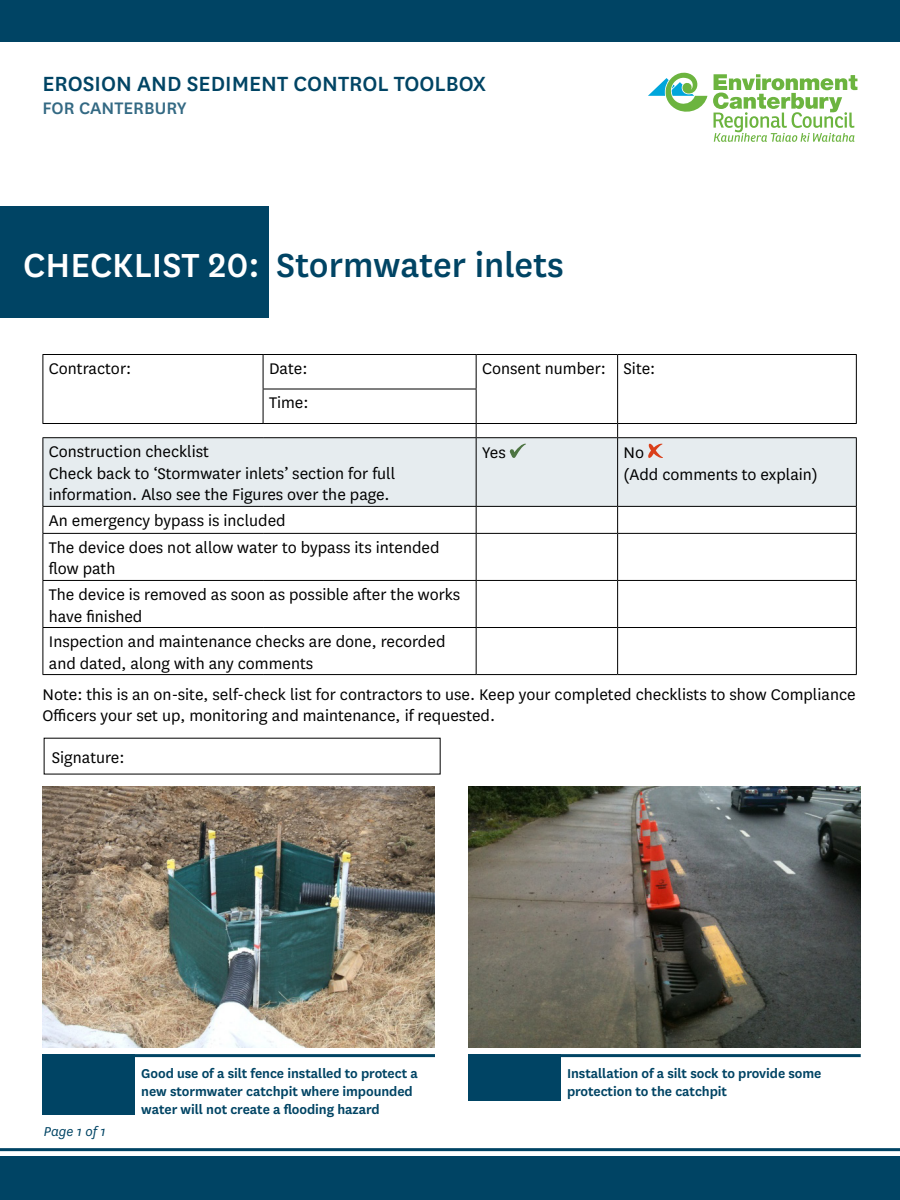
<style>
.page{position:relative;width:900px;height:1200px;background:#fff}
.page>*{position:absolute;margin:0;border:0;box-sizing:border-box;transform-origin:0 0}
.Heading{font:500 39px "National";color:#004464}
.t1{font:500 24px "National";color:#004464}
.t2{font:500 19.5px "National";color:#336983}
.body{font:18px/21.6px "National";color:#000}
.t3{font:600 15px/18px "National";letter-spacing:-.005em;color:#004464}
.t4{font:italic 15px "National";color:#004464}
.s1{color:#fff}
</style>
<div class="page">
<svg style="left:648px;top:72px;width:59px;height:40px"></svg>
<svg style="left:713px;top:74px;width:144px;height:68px"></svg>
<div style="left:0;top:0;width:900px;height:42px;background:#004464"></div>
<div style="left:0;top:1157px;width:900px;height:43px;background:#004464"></div>
<hr style="left:0;top:1148px;width:900px;height:3px;background:#004464">
<div style="left:44px;top:438px;width:812px;height:68px;background:#e6ecef"></div>
<hr style="left:263px;top:355px;width:1px;height:34px;background:#000">
<hr style="left:476px;top:355px;width:1px;height:34px;background:#000">
<hr style="left:617px;top:355px;width:1px;height:34px;background:#000">
<hr style="left:617px;top:389px;width:1px;height:34px;background:#000">
<hr style="left:263px;top:389px;width:1px;height:34px;background:#000">
<hr style="left:476px;top:389px;width:1px;height:34px;background:#000">
<svg style="left:476px;top:424px;width:1px;height:13px"></svg>
<svg style="left:617px;top:424px;width:1px;height:13px"></svg>
<hr style="left:476px;top:438px;width:1px;height:68px;background:#000">
<hr style="left:617px;top:438px;width:1px;height:68px;background:#000">
<svg style="left:476px;top:507px;width:1px;height:26px"></svg>
<svg style="left:617px;top:507px;width:1px;height:26px"></svg>
<hr style="left:43px;top:533px;width:220px;height:1px;background:#000">
<hr style="left:263px;top:533px;width:213px;height:1px;background:#000">
<hr style="left:476px;top:533px;width:142px;height:1px;background:#000">
<hr style="left:476px;top:534px;width:1px;height:46px;background:#000">
<hr style="left:618px;top:533px;width:239px;height:1px;background:#000">
<hr style="left:617px;top:534px;width:1px;height:46px;background:#000">
<hr style="left:476px;top:581px;width:1px;height:46px;background:#000">
<hr style="left:617px;top:581px;width:1px;height:46px;background:#000">
<hr style="left:476px;top:628px;width:1px;height:46px;background:#000">
<hr style="left:617px;top:628px;width:1px;height:46px;background:#000">
<hr style="left:263px;top:389px;width:214px;height:1px;background:#000">
<hr style="left:43px;top:506px;width:220px;height:1px;background:#000">
<hr style="left:263px;top:506px;width:213px;height:1px;background:#000">
<hr style="left:476px;top:506px;width:142px;height:1px;background:#000">
<hr style="left:618px;top:506px;width:239px;height:1px;background:#000">
<hr style="left:43px;top:354px;width:220px;height:1px;background:#000">
<hr style="left:263px;top:354px;width:213px;height:1px;background:#000">
<hr style="left:476px;top:354px;width:142px;height:1px;background:#000">
<hr style="left:618px;top:354px;width:239px;height:1px;background:#000">
<hr style="left:43px;top:355px;width:1px;height:34px;background:#000">
<hr style="left:43px;top:389px;width:1px;height:34px;background:#000">
<hr style="left:43px;top:438px;width:1px;height:68px;background:#000">
<svg style="left:43px;top:507px;width:1px;height:26px"></svg>
<hr style="left:43px;top:534px;width:1px;height:46px;background:#000">
<hr style="left:43px;top:581px;width:1px;height:46px;background:#000">
<hr style="left:43px;top:628px;width:1px;height:46px;background:#000">
<hr style="left:856px;top:355px;width:1px;height:34px;background:#000">
<hr style="left:856px;top:389px;width:1px;height:34px;background:#000">
<hr style="left:856px;top:438px;width:1px;height:68px;background:#000">
<svg style="left:856px;top:507px;width:1px;height:26px"></svg>
<hr style="left:856px;top:534px;width:1px;height:46px;background:#000">
<hr style="left:856px;top:581px;width:1px;height:46px;background:#000">
<hr style="left:856px;top:628px;width:1px;height:46px;background:#000">
<hr style="left:43px;top:423px;width:220px;height:1px;background:#000">
<hr style="left:263px;top:423px;width:213px;height:1px;background:#000">
<hr style="left:476px;top:423px;width:142px;height:1px;background:#000">
<hr style="left:618px;top:423px;width:239px;height:1px;background:#000">
<hr style="left:43px;top:437px;width:220px;height:1px;background:#000">
<hr style="left:263px;top:437px;width:213px;height:1px;background:#000">
<hr style="left:476px;top:437px;width:142px;height:1px;background:#000">
<hr style="left:618px;top:437px;width:239px;height:1px;background:#000">
<hr style="left:43px;top:580px;width:220px;height:1px;background:#000">
<hr style="left:263px;top:580px;width:213px;height:1px;background:#000">
<hr style="left:476px;top:580px;width:142px;height:1px;background:#000">
<hr style="left:618px;top:580px;width:239px;height:1px;background:#000">
<hr style="left:43px;top:627px;width:220px;height:1px;background:#000">
<hr style="left:263px;top:627px;width:213px;height:1px;background:#000">
<hr style="left:476px;top:627px;width:142px;height:1px;background:#000">
<hr style="left:618px;top:627px;width:239px;height:1px;background:#000">
<hr style="left:43px;top:674px;width:220px;height:1px;background:#000">
<hr style="left:263px;top:674px;width:213px;height:1px;background:#000">
<hr style="left:476px;top:674px;width:142px;height:1px;background:#000">
<hr style="left:618px;top:674px;width:239px;height:1px;background:#000">
<svg style="left:510px;top:444px;width:16px;height:14px"></svg>
<svg style="left:647px;top:442px;width:16px;height:18px"></svg>
<div style="left:0;top:207px;width:269px;height:111px;background:#004464"></div>
<hr style="left:43px;top:1054px;width:392px;height:3px;background:#004464">
<div style="left:43px;top:1054px;width:92px;height:60px;background:#004464"></div>
<img style="left:43px;top:786px;width:392px;height:262px">
<hr style="left:468px;top:1054px;width:393px;height:3px;background:#004464">
<div style="left:468px;top:1054px;width:93px;height:47px;background:#004464"></div>
<img style="left:468px;top:786px;width:393px;height:262px">
<h2 class="t1" style="left:43px;top:67px;width:445px">EROSION AND SEDIMENT CONTROL TOOLBOX</h2>
<p class="t2" style="left:43px;top:95px;width:146px">FOR CANTERBURY</p>
<p class="Heading" style="left:23px;top:239px;width:542px"><span class="s1">CHECKLIST 20:</span> Stormwater inlets</p>
<p class="body" style="left:49px;top:357px;width:84px">Contractor:</p>
<p class="body" style="left:269px;top:357px;width:40px">Date:</p>
<p class="body" style="left:482px;top:357px;width:125px">Consent number:</p>
<p class="body" style="left:624px;top:357px;width:33px">Site:</p>
<p class="body" style="left:269px;top:391px;width:41px">Time:</p>
<p class="body" style="left:49px;top:440px;width:348px">Construction checklist<br>Check back to ‘Stormwater inlets’ section for full information. Also see the Figures over the page.</p>
<p class="body" style="left:482px;top:441px;width:25px">Yes</p>
<p class="body" style="left:624px;top:441px;width:196px">No<br>(Add comments to explain)</p>
<p class="body" style="left:49px;top:509px;width:238px">An emergency bypass is included</p>
<p class="body" style="left:49px;top:536px;width:392px">The device does not allow water to bypass its intended flow path</p>
<p class="body" style="left:49px;top:583px;width:413px">The device is removed as soon as possible after the works have finished</p>
<p class="body" style="left:49px;top:630px;width:398px">Inspection and maintenance checks are done, recorded and dated, along with any comments</p>
<p class="body" style="left:43px;top:682px;width:815px">Note: this is an on-site, self-check list for contractors to use. Keep your completed checklists to show Compliance<br>Officers your set up, monitoring and maintenance, if requested.</p>
<p class="body" style="left:52px;top:746px;width:74px">Signature:</p>
<p class="t4" style="left:44px;top:1122px;width:63px">Page 1 of 1</p>
<p class="t3" style="left:141px;top:1064px;width:278px">Good use of a silt fence installed to protect a new stormwater catchpit where impounded water will not create a flooding hazard</p>
<p class="t3" style="left:567px;top:1064px;width:256px">Installation of a silt sock to provide some protection to the catchpit</p>
</div>
